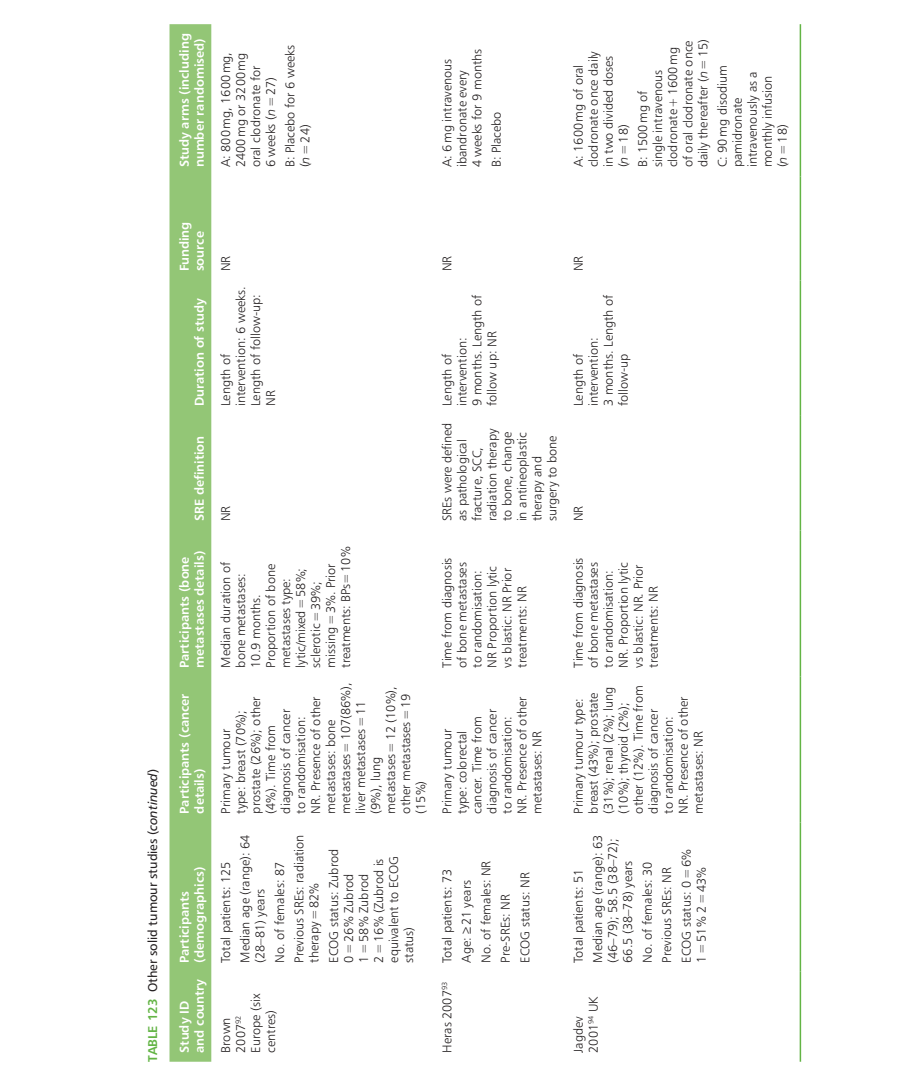
<style>
.page{position:relative;width:919px;height:1079px;background:#fff}
.page>*{position:absolute;margin:0;border:0;box-sizing:border-box;transform-origin:0 0}
._7_2_Table_text__Tab{font:12.75px/15px "Humanist 777 BT Light B";color:#231f20}
._7_10_Table_head__Ta{font:12.75px/15px "Humanist 777 BT Bold B";color:#fff}
._7_0_Table_legend__T{font:12.75px "Humanist 777 BT Roman B";color:#231f20}
.s1{font-family:"Humanist 777 BT Light Italic B"}
.s2{font-family:"Humanist 777 BT Bold B";color:#63b445}
.s3{font-family:"Humanist 777 BT Italic B"}
</style>
<div class="page">
<div style="left:169px;top:24px;width:42px;height:1037px;background:#93c676"></div>
<hr style="left:799px;top:971px;width:2px;height:90px;background:#63b445">
<hr style="left:799px;top:822px;width:2px;height:149px;background:#63b445">
<hr style="left:799px;top:676px;width:2px;height:146px;background:#63b445">
<hr style="left:799px;top:530px;width:2px;height:146px;background:#63b445">
<hr style="left:799px;top:415px;width:2px;height:115px;background:#63b445">
<hr style="left:799px;top:280px;width:2px;height:135px;background:#63b445">
<hr style="left:799px;top:176px;width:2px;height:104px;background:#63b445">
<hr style="left:799px;top:24px;width:2px;height:152px;background:#63b445">
<p class="_7_10_Table_head__Ta" style="left:176px;top:167px;width:135px;rotate:-90deg">Study arms (including number randomised)</p>
<p class="_7_2_Table_text__Tab" style="left:218px;top:167px;width:117px;rotate:-90deg">A: 800mg, 1600mg,<br>2400mg or 3200mg oral clodronate for<br>6 weeks (<span class="s1">n</span>=27)</p>
<p class="_7_2_Table_text__Tab" style="left:282px;top:167px;width:124px;rotate:-90deg">B: Placebo for 6 weeks (<span class="s1">n</span>=24)</p>
<p class="_7_2_Table_text__Tab" style="left:439px;top:167px;width:120px;rotate:-90deg">A: 6mg intravenous ibandronate every<br>4 weeks for 9 months</p>
<p class="_7_2_Table_text__Tab" style="left:489px;top:167px;width:57px;rotate:-90deg">B: Placebo</p>
<p class="_7_2_Table_text__Tab" style="left:570px;top:167px;width:118px;rotate:-90deg">A: 1600mg of oral clodronate once daily in two divided doses (<span class="s1">n</span>=18)</p>
<p class="_7_2_Table_text__Tab" style="left:635px;top:167px;width:129px;rotate:-90deg">B: 1500mg of<br>single intravenous clodronate+1600mg of oral clodronate once daily thereafter (<span class="s1">n</span>=15)</p>
<p class="_7_2_Table_text__Tab" style="left:714px;top:167px;width:104px;rotate:-90deg">C: 90mg disodium pamidronate intravenously as a monthly infusion (<span class="s1">n</span>=18)</p>
<p class="_7_0_Table_legend__T" style="left:145px;top:1061px;width:294px;rotate:-90deg"><span class="s2">TABLE 123</span> Other solid tumour studies (<span class="s3">continued</span>)</p>
<p class="_7_10_Table_head__Ta" style="left:176px;top:271px;width:51px;rotate:-90deg">Funding source</p>
<p class="_7_10_Table_head__Ta" style="left:191px;top:406px;width:110px;rotate:-90deg">Duration of study</p>
<p class="_7_10_Table_head__Ta" style="left:191px;top:521px;width:87px;rotate:-90deg">SRE definition</p>
<p class="_7_10_Table_head__Ta" style="left:176px;top:667px;width:118px;rotate:-90deg">Participants (bone metastases details)</p>
<p class="_7_10_Table_head__Ta" style="left:176px;top:813px;width:121px;rotate:-90deg">Participants (cancer details)</p>
<p class="_7_10_Table_head__Ta" style="left:176px;top:962px;width:97px;rotate:-90deg">Participants (demographics)</p>
<p class="_7_10_Table_head__Ta" style="left:176px;top:1052px;width:75px;rotate:-90deg">Study ID and country</p>
<p class="_7_2_Table_text__Tab" style="left:218px;top:271px;width:17px;rotate:-90deg">NR</p>
<p class="_7_2_Table_text__Tab" style="left:218px;top:406px;width:121px;rotate:-90deg">Length of intervention: 6 weeks.<br>Length of follow-up:<br>NR</p>
<p class="_7_2_Table_text__Tab" style="left:218px;top:521px;width:17px;rotate:-90deg">NR</p>
<p class="_7_2_Table_text__Tab" style="left:218px;top:667px;width:122px;rotate:-90deg">Median duration of bone metastases:<br>10.9 months.<br>Proportion of bone metastases type: lytic/mixed=58%; sclerotic=39%; missing=3%. Prior treatments: BPs=10%</p>
<p class="_7_2_Table_text__Tab" style="left:218px;top:813px;width:132px;rotate:-90deg">Primary tumour<br>type: breast (70%); prostate (26%); other (4%). Time from diagnosis of cancer<br>to randomisation:<br>NR. Presence of other metastases: bone metastases=107(86%), liver metastases=11 (9%), lung metastases=12 (10%), other metastases=19 (15%)</p>
<p class="_7_2_Table_text__Tab" style="left:237px;top:962px;width:129px;rotate:-90deg">Median age (range): 64 (28–81) years</p>
<p class="_7_2_Table_text__Tab" style="left:218px;top:962px;width:103px;rotate:-90deg">Total patients: 125</p>
<p class="_7_2_Table_text__Tab" style="left:272px;top:962px;width:102px;rotate:-90deg">No. of females: 87</p>
<p class="_7_2_Table_text__Tab" style="left:291px;top:962px;width:130px;rotate:-90deg">Previous SREs: radiation therapy=82%</p>
<p class="_7_2_Table_text__Tab" style="left:326px;top:962px;width:115px;rotate:-90deg">ECOG status: Zubrod<br>0=26% Zubrod<br>1=58% Zubrod<br>2=16% (Zubrod is equivalent to ECOG status)</p>
<p class="_7_2_Table_text__Tab" style="left:218px;top:1052px;width:61px;rotate:-90deg">Brown<br>2007<sup>92<br></sup>Europe (six centres)</p>
<p class="_7_2_Table_text__Tab" style="left:439px;top:271px;width:17px;rotate:-90deg">NR</p>
<p class="_7_2_Table_text__Tab" style="left:439px;top:406px;width:113px;rotate:-90deg">Length of intervention:<br>9 months. Length of follow up: NR</p>
<p class="_7_2_Table_text__Tab" style="left:439px;top:521px;width:101px;rotate:-90deg">SREs were defined as pathological fracture, SCC, radiation therapy to bone, change in antineoplastic therapy and surgery to bone</p>
<p class="_7_2_Table_text__Tab" style="left:570px;top:271px;width:17px;rotate:-90deg">NR</p>
<p class="_7_2_Table_text__Tab" style="left:570px;top:406px;width:113px;rotate:-90deg">Length of intervention:<br>3 months. Length of follow-up</p>
<p class="_7_2_Table_text__Tab" style="left:570px;top:521px;width:17px;rotate:-90deg">NR</p>
<p class="_7_2_Table_text__Tab" style="left:439px;top:667px;width:112px;rotate:-90deg">Time from diagnosis of bone metastases to randomisation:<br>NR Proportion lytic vs blastic: NR Prior treatments: NR</p>
<p class="_7_2_Table_text__Tab" style="left:439px;top:813px;width:118px;rotate:-90deg">Primary tumour<br>type: colorectal cancer. Time from diagnosis of cancer to randomisation:<br>NR. Presence of other metastases: NR</p>
<p class="_7_2_Table_text__Tab" style="left:478px;top:962px;width:103px;rotate:-90deg">No. of females: NR</p>
<p class="_7_2_Table_text__Tab" style="left:439px;top:962px;width:95px;rotate:-90deg">Total patients: 73</p>
<p class="_7_2_Table_text__Tab" style="left:459px;top:962px;width:84px;rotate:-90deg">Age: ≥21 years</p>
<p class="_7_2_Table_text__Tab" style="left:439px;top:1052px;width:72px;rotate:-90deg">Heras 2007<sup>93</sup></p>
<p class="_7_2_Table_text__Tab" style="left:498px;top:962px;width:70px;rotate:-90deg">Pre-SREs: NR</p>
<p class="_7_2_Table_text__Tab" style="left:517px;top:962px;width:92px;rotate:-90deg">ECOG status: NR</p>
<p class="_7_2_Table_text__Tab" style="left:570px;top:667px;width:112px;rotate:-90deg">Time from diagnosis of bone metastases to randomisation:<br>NR. Proportion lytic vs blastic: NR. Prior treatments: NR</p>
<p class="_7_2_Table_text__Tab" style="left:570px;top:813px;width:130px;rotate:-90deg">Primary tumour type: breast (43%); prostate (31%); renal (2%); lung (10%); thyroid (2%); other (12%). Time from diagnosis of cancer<br>to randomisation:<br>NR. Presence of other metastases: NR</p>
<p class="_7_2_Table_text__Tab" style="left:590px;top:962px;width:129px;rotate:-90deg">Median age (range): 63 (46–79); 58.5 (38–72);<br>66.5 (38–78) years</p>
<p class="_7_2_Table_text__Tab" style="left:639px;top:962px;width:102px;rotate:-90deg">No. of females: 30</p>
<p class="_7_2_Table_text__Tab" style="left:659px;top:962px;width:97px;rotate:-90deg">Previous SREs: NR</p>
<p class="_7_2_Table_text__Tab" style="left:570px;top:962px;width:95px;rotate:-90deg">Total patients: 51</p>
<p class="_7_2_Table_text__Tab" style="left:678px;top:962px;width:115px;rotate:-90deg">ECOG status: 0=6%<br>1=51% 2=43%</p>
<p class="_7_2_Table_text__Tab" style="left:570px;top:1052px;width:58px;rotate:-90deg">Jagdev<br>2001<sup>94</sup> UK</p>
</div>
